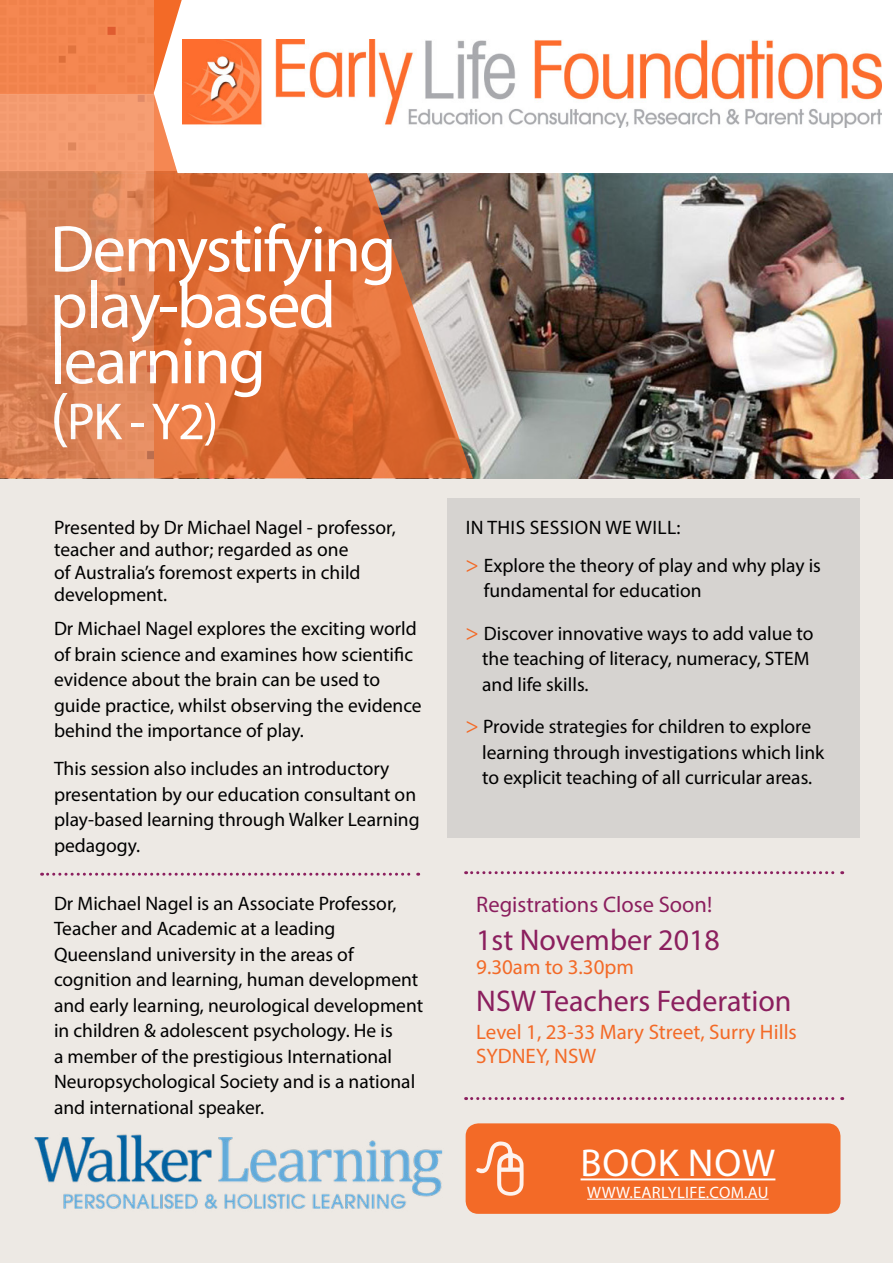
<style>
.page{position:relative;width:893px;height:1263px;background:#fff}
.page>*{position:absolute;margin:0;border:0;box-sizing:border-box;transform-origin:0 0}
.t1{font:66.6px/55.9px "Myriad Pro";letter-spacing:-.03em;color:#fff}
.t2{font:52.5px "Myriad Pro";color:#fff}
.t3{font:39px "Myriad Pro";letter-spacing:.02em;color:#fff}
.t4{font:30px "Myriad Pro";color:#8b1f5e}
.t5{font:22.5px "Myriad Pro";color:#8b1f5e}
.t6{font:21px/24px "Myriad Pro";color:#f36a27}
.t7{font:19.5px/25.5px "Myriad Pro";color:#000}
.t8{font:16.5px "Myriad Pro";letter-spacing:.02em;color:#fff}
.s1{font-size:66.6px}
.s2{font-size:22.5px;color:#f36a27}
</style>
<div class="page">
<div style="left:0;top:436px;width:893px;height:827px;background:#ede9e4"></div>
<div style="left:448px;top:499px;width:412px;height:339px;background:#d6d3d0"></div>
<img style="left:473px;top:173px;width:420px;height:305px">
<svg style="left:154px;top:0;width:28px;height:173px"></svg>
<svg style="left:153px;top:173px;width:320px;height:305px;background:#d47343"></svg>
<svg style="left:466px;top:871px;width:377px;height:3px"></svg>
<svg style="left:466px;top:1097px;width:377px;height:3px"></svg>
<div style="left:466px;top:1123px;width:374px;height:91px;background:#f36a27;border-radius:13px"></div>
<hr style="left:580px;top:1178px;width:195px;height:2px;background:#fff">
<hr style="left:587px;top:1199px;width:182px;height:1px;background:#fff">
<svg style="left:476px;top:1141px;width:48px;height:55px"></svg>
<img style="left:182px;top:39px;width:700px;height:89px">
<img style="left:0;top:0;width:153px;height:479px">
<svg style="left:42px;top:873px;width:377px;height:3px"></svg>
<img style="left:34px;top:1134px;width:409px;height:75px">
<h1 class="t1" style="left:50px;top:220px;width:348px">Demystifying play-based learning</h1>
<h2 class="t2" style="left:50px;top:389px;width:170px"><span class="s1">(</span>PK - Y2)</h2>
<p class="t7" style="left:54px;top:515px;width:343px;line-height:22.5px">Presented by Dr Michael Nagel - professor, teacher and author; regarded as one<br>of Australia’s foremost experts in child development.</p>
<p class="t7" style="left:54px;top:615px;width:369px">Dr Michael Nagel explores the exciting world of brain science and examines how scientific evidence about the brain can be used to guide practice, whilst observing the evidence behind the importance of play.</p>
<p class="t7" style="left:54px;top:756px;width:367px">This session also includes an introductory presentation by our education consultant on play-based learning through Walker Learning pedagogy.</p>
<p class="t7" style="left:54px;top:890px;width:371px">Dr Michael Nagel is an Associate Professor, Teacher and Academic at a leading Queensland university in the areas of cognition and learning, human development and early learning, neurological development in children &amp; adolescent psychology. He is<br>a member of the prestigious International Neuropsychological Society and is a national and international speaker.</p>
<p class="t7" style="left:466px;top:508px;width:357px;line-height:38.1px">IN THIS SESSION WE WILL:<br><span class="s2">&gt;</span> Explore the theory of play and why play is</p>
<p class="t7" style="left:466px;top:569px;width:349px;line-height:42.5px;text-indent:18px">fundamental for education<br><span class="s2">&gt;</span> Discover innovative ways to add value to</p>
<p class="t7" style="left:482px;top:646px;width:329px">the teaching of literacy, numeracy, STEM and life skills.</p>
<p class="t7" style="left:482px;top:714px;width:344px;text-indent:-17px"><span class="s2">&gt;</span> Provide strategies for children to explore learning through investigations which link to explicit teaching of all curricular areas.</p>
<p class="t5" style="left:476px;top:890px;width:238px">Registrations Close Soon!</p>
<h3 class="t4" style="left:476px;top:922px;width:245px">1st November 2018</h3>
<p class="t6" style="left:476px;top:955px;width:159px">9.30am to 3.30pm</p>
<h3 class="t4" style="left:476px;top:982px;width:317px">NSW Teachers Federation</h3>
<p class="t6" style="left:476px;top:1020px;width:322px">Level 1, 23-33 Mary Street, Surry Hills<br>SYDNEY, NSW</p>
<h3 class="t3" style="left:580px;top:1138px;width:196px">BOOK NOW</h3>
<p class="t8" style="left:587px;top:1182px;width:183px">WWW.EARLYLIFE.COM.AU</p>
</div>
